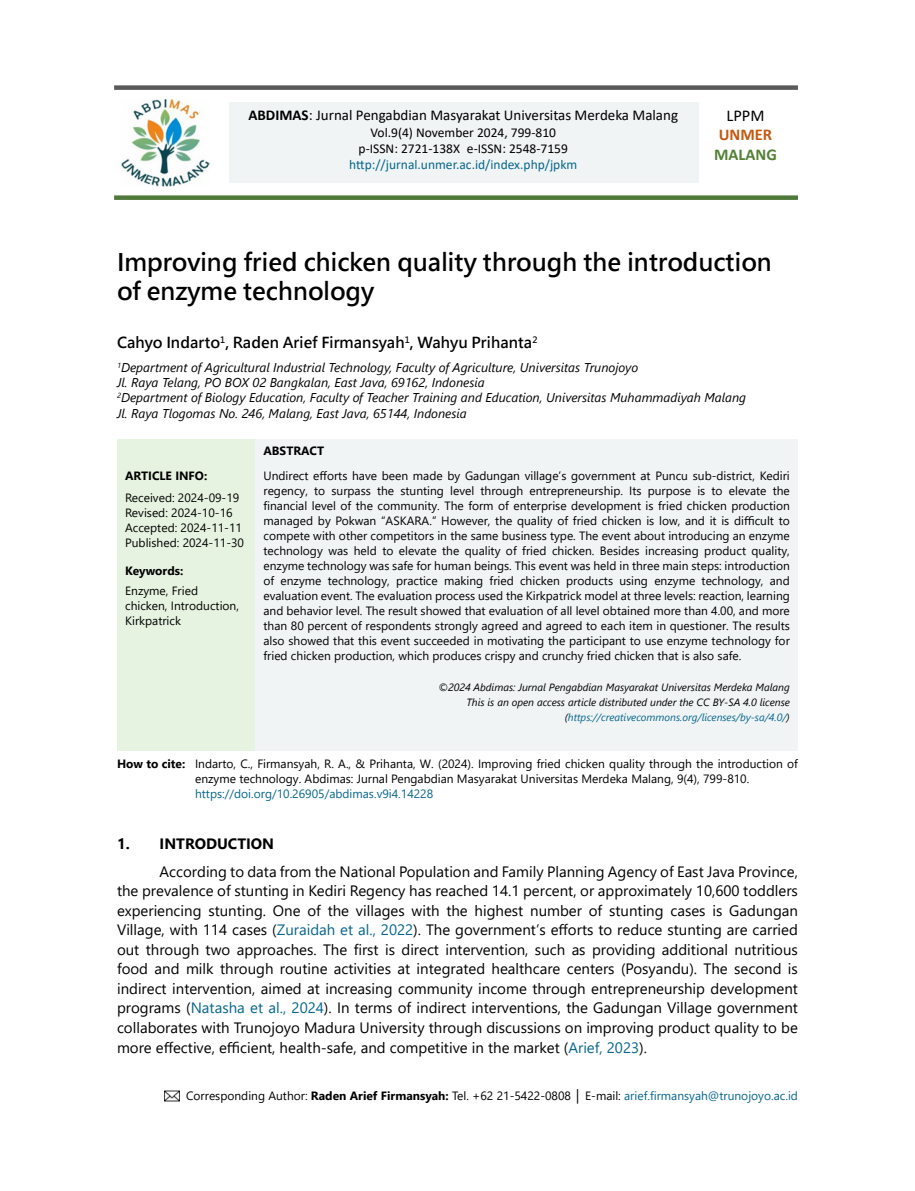
<style>
.page{position:relative;width:915px;height:1191px;background:#fff}
.page>*{position:absolute;margin:0;border:0;box-sizing:border-box;transform-origin:0 0}
.t1{font:24px/28.8px "Microsoft Jheng Hei UI Bold";color:#000}
.t2{font:700 16.5px "Calibri";color:#538135}
.t3{font:700 16.5px "Calibri";color:#c45911}
.t4{font:16.5px "Calibri";color:#000}
.t5{font:15px/19.5px "Segoe UI";color:#000;text-align:justify}
.t6{font:15px "Calibri";color:#000}
.t7{font:700 15px "Microsoft Jheng Hei";color:#000}
.t8{font:700 15px "Segoe UI";color:#000}
.t9{font:13.5px/16.2px "Calibri";color:#000;text-align:center}
.t10{font:13.5px "Calibri";color:#07668d}
.t11{font:italic 12.75px/15.3px "Segoe UI";color:#000}
.t12{font:12px/15px "Segoe UI";color:#000}
.t13{font:12px "Segoe UI";color:#07668d}
.t14{font:700 12px "Segoe UI";color:#000}
.t15{font:italic 10.5px/15px "Segoe UI";color:#000;text-align:right}
.s1{font-weight:700}
.s2{color:#07668d}
.s3{font-family:"Arial"}
</style>
<div class="page">
<div style="left:229px;top:102px;width:469px;height:81px;background:#f0f4f4"></div>
<img style="left:121px;top:99px;width:89px;height:88px">
<div style="left:114px;top:85px;width:683px;height:5px;background:#5a5a5a"></div>
<div style="left:114px;top:195px;width:683px;height:5px;background:#4f7938"></div>
<div style="left:117px;top:439px;width:138px;height:311px;background:#e7f3e1"></div>
<div style="left:255px;top:439px;width:542px;height:311px;background:#f0f4f4"></div>
<img style="left:164px;top:1090px;width:15px;height:11px">
<p class="t6" style="left:248px;top:105px;width:431px"><span class="s1">ABDIMAS</span>: Jurnal Pengabdian Masyarakat Universitas Merdeka Malang</p>
<p class="t9" style="left:358px;top:124px;width:211px">Vol.9(4) November 2024, 799-810 p-ISSN: 2721-138X e-ISSN: 2548-7159</p>
<p class="t10" style="left:349px;top:155px;width:229px">http://jurnal.unmer.ac.id/index.php/jpkm</p>
<h2 class="t4" style="left:726px;top:104px;width:40px">LPPM</h2>
<h2 class="t3" style="left:718px;top:123px;width:55px">UNMER</h2>
<h2 class="t2" style="left:713px;top:143px;width:64px">MALANG</h2>
<h1 class="t1" style="left:117px;top:248px;width:656px">Improving fried chicken quality through the introduction of enzyme technology</h1>
<p class="t7" style="left:117px;top:333px;width:422px">Cahyo Indarto<sup>1</sup>, Raden Arief Firmansyah<sup>1</sup>, Wahyu Prihanta<sup>2</sup></p>
<p class="t11" style="left:117px;top:357px;width:630px"><sup>1</sup>Department of Agricultural Industrial Technology, Faculty of Agriculture, Universitas Trunojoyo<br>Jl. Raya Telang, PO BOX 02 Bangkalan, East Java, 69162, Indonesia<br><sup>2</sup>Department of Biology Education, Faculty of Teacher Training and Education, Universitas Muhammadiyah Malang Jl. Raya Tlogomas No. 246, Malang, East Java, 65144, Indonesia</p>
<p class="t14" style="left:263px;top:440px;width:62px">ABSTRACT</p>
<p class="t12" style="left:263px;top:467px;width:527px;text-align:justify">Undirect efforts have been made by Gadungan village’s government at Puncu sub-district, Kediri regency, to surpass the stunting level through entrepreneurship. Its purpose is to elevate the financial level of the community. The form of enterprise development is fried chicken production managed by Pokwan “ASKARA.” However, the quality of fried chicken is low, and it is difficult to compete with other competitors in the same business type. The event about introducing an enzyme technology was held to elevate the quality of fried chicken. Besides increasing product quality, enzyme technology was safe for human beings. This event was held in three main steps: introduction of enzyme technology, practice making fried chicken products using enzyme technology, and evaluation event. The evaluation process used the Kirkpatrick model at three levels: reaction, learning and behavior level. The result showed that evaluation of all level obtained more than 4.00, and more than 80 percent of respondents strongly agreed and agreed to each item in questioner. The results also showed that this event succeeded in motivating the participant to use enzyme technology for fried chicken production, which produces crispy and crunchy fried chicken that is also safe.</p>
<p class="t15" style="left:438px;top:678px;width:353px">©2024 Abdimas: Jurnal Pengabdian Masyarakat Universitas Merdeka Malang<br>This is an open access article distributed under the CC BY-SA 4.0 license (<span class="s2">https://creativecommons.org/licenses/by-sa/4.0/</span>)</p>
<p class="t12" style="left:195px;top:755px;width:604px;text-indent:-78px"><span class="s1">How to cite:</span> Indarto, C., Firmansyah, R. A., &amp; Prihanta, W. (2024). Improving fried chicken quality through the introduction of enzyme technology. Abdimas: Jurnal Pengabdian Masyarakat Universitas Merdeka Malang, 9(4), 799-810.</p>
<p class="t13" style="left:195px;top:782px;width:239px">https://doi.org/10.26905/abdimas.v9i4.14228</p>
<p class="t14" style="left:125px;top:464px;width:84px">ARTICLE INFO:</p>
<p class="t12" style="left:125px;top:489px;width:120px">Received: 2024-09-19<br>Revised: 2024-10-16<br>Accepted: 2024-11-11<br>Published: 2024-11-30</p>
<p class="t14" style="left:125px;top:559px;width:60px">Keywords:</p>
<p class="t12" style="left:125px;top:582px;width:115px">Enzyme, Fried chicken, Introduction,<br>Kirkpatrick</p>
<p class="t8" style="left:117px;top:829px;width:158px">1. INTRODUCTION</p>
<p class="t5" style="left:117px;top:860px;width:682px;text-indent:43px">According to data from the National Population and Family Planning Agency of East Java Province, the prevalence of stunting in Kediri Regency has reached 14.1 percent, or approximately 10,600 toddlers experiencing stunting. One of the villages with the highest number of stunting cases is Gadungan Village, with 114 cases (<span class="s2">Zuraidah et al., 2022</span>). The government’s efforts to reduce stunting are carried out through two approaches. The first is direct intervention, such as providing additional nutritious food and milk through routine activities at integrated healthcare centers (Posyandu). The second is indirect intervention, aimed at increasing community income through entrepreneurship development programs (<span class="s2">Natasha et al., 2024</span>). In terms of indirect interventions, the Gadungan Village government collaborates with Trunojoyo Madura University through discussions on improving product quality to be more effective, efficient, health-safe, and competitive in the market (<span class="s2">Arief, 2023</span>).</p>
<p class="t12" style="left:186px;top:1087px;width:613px">Corresponding Author: <span class="s1">Raden Arief Firmansyah:</span> Tel. +62 21-5422-0808 <span class="s3">│</span> E-mail: <span class="s2">arief.firmansyah@trunojoyo.ac.id</span></p>
</div>
